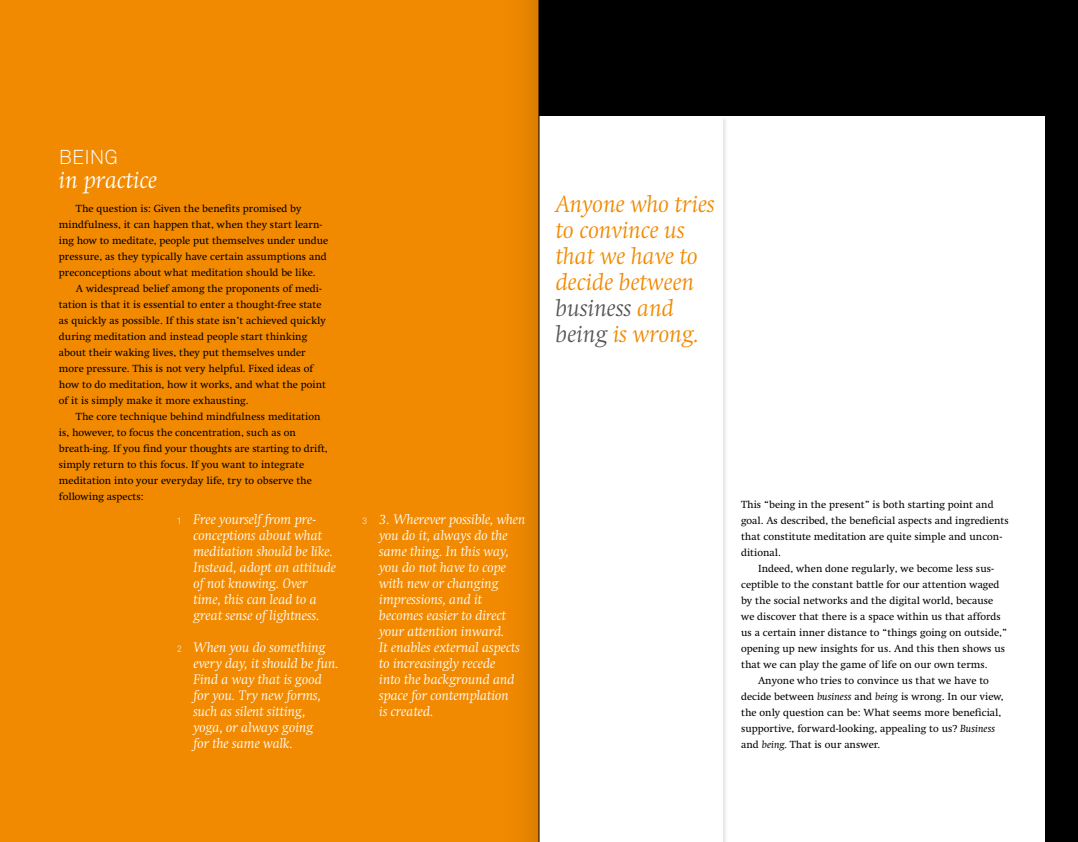
<style>
.page{position:relative;width:1078px;height:842px;background:#fff}
.page>*{position:absolute;margin:0;border:0;box-sizing:border-box;transform-origin:0 0}
.t1{font:italic 300 24px/26px "Swift LT Pro";color:#f18a00}
.t2{font:italic 300 24px "Swift LT Pro";color:#fff}
.t3{font:300 20px "Akkurat";color:#fff}
.t4{font:italic 300 14px/16px "Swift LT Pro";color:#fff}
.t5{font:10.5px/16px "Swift LT Pro";color:#000}
.t6{font:300 9px "Akkurat";color:#fff}
.s1{font-family:"Akkurat";font-style:normal;font-size:9px}
.s2{color:#575756}
.s3{font-style:italic}
</style>
<div class="page">
<div style="left:0;top:0;width:1077px;height:842px;background:#000"></div>
<div style="left:539px;top:116px;width:505px;height:726px;background:#fff"></div>
<div style="left:0;top:0;width:538px;height:842px;background:#f18a00"></div>
<div style="left:537px;top:116px;width:191px;height:726px;background:#000;opacity:.1"></div>
<div style="left:539px;top:117px;width:183px;height:725px;background:#fff"></div>
<hr style="left:538px;top:0;width:1px;height:842px;background:#000">
<div style="left:337px;top:1px;width:201px;height:840px;background:#f18a00"></div>
<h2 class="t3" style="left:59px;top:145px;width:61px">BEING</h2>
<h1 class="t2" style="left:59px;top:166px;width:100px">in practice</h1>
<p class="t5" style="left:59px;top:200px;width:271px;text-indent:17px">The question is: Given the benefits promised by mindfulness, it can happen that, when they start learn&shy;ing how to meditate, people put themselves under undue pressure, as they typically have certain assumptions and preconceptions about what meditation should be like.</p>
<p class="t5" style="left:59px;top:280px;width:269px;text-indent:17px">A widespread belief among the proponents of medi&shy;tation is that it is essential to enter a thought-free state as quickly as possible. If this state isn’t achieved quickly during meditation and instead people start thinking about their waking lives, they put themselves under more pressure. This is not very helpful. Fixed ideas of how to do meditation, how it works, and what the point of it is simply make it more exhausting.</p>
<p class="t5" style="left:59px;top:408px;width:270px;text-indent:17px">The core technique behind mindfulness meditation is, however, to focus the concentration, such as on breath-ing. If you find your thoughts are starting to drift, simply return to this focus. If you want to integrate meditation into your everyday life, try to observe the following aspects:</p>
<h3 class="t4" style="left:193px;top:511px;width:144px">Free yourself from pre&shy;conceptions about what meditation should be like.<br>Instead, adopt an attitude of not knowing. Over time, this can lead to a great sense of lightness.</h3>
<h3 class="t4" style="left:193px;top:639px;width:147px">When you do something every day, it should be fun.<br>Find a way that is good for you. Try new forms, such as silent sitting, yoga, or always going<br>for the same walk.</h3>
<p class="t6" style="left:177px;top:516px;width:7px">1</p>
<p class="t6" style="left:177px;top:644px;width:7px">2</p>
<p class="t4" style="left:379px;top:511px;width:148px;text-indent:-17px"><span class="s1">3</span> 3. Wherever possible, when you do it, always do the same thing. In this way, you do not have to cope with new or changing impressions, and it becomes easier to direct your attention inward.<br>It enables external aspects to increasingly recede<br>into the background and space for contemplation<br>is created.</p>
<h1 class="t1" style="left:555px;top:191px;width:161px">Anyone who tries to convince us that we have to decide between <span class="s2">business</span> and <span class="s2">being</span> is wrong.</h1>
<p class="t5" style="left:741px;top:496px;width:269px">This “being in the present” is both starting point and goal. As described, the beneficial aspects and ingredients that constitute meditation are quite simple and uncon&shy;ditional.</p>
<p class="t5" style="left:758px;top:560px;width:237px">Indeed, when done regularly, we become less sus-</p>
<p class="t5" style="left:741px;top:576px;width:260px">ceptible to the constant battle for our attention waged</p>
<p class="t5" style="left:741px;top:592px;width:254px">by the social networks and the digital world, because</p>
<p class="t5" style="left:741px;top:608px;width:261px">we discover that there is a space within us that affords</p>
<p class="t5" style="left:741px;top:624px;width:267px">us a certain inner distance to “things going on outside,”</p>
<p class="t5" style="left:741px;top:640px;width:265px">opening up new insights for us. And this then shows us</p>
<p class="t5" style="left:741px;top:656px;width:248px">that we can play the game of life on our own terms.</p>
<p class="t5" style="left:758px;top:672px;width:232px">Anyone who tries to convince us that we have to</p>
<p class="t5" style="left:741px;top:688px;width:264px">decide between <span class="s3">business</span> and <span class="s3">being</span> is wrong. In our view,</p>
<p class="t5" style="left:741px;top:704px;width:262px">the only question can be: What seems more beneficial,</p>
<p class="t5" style="left:741px;top:720px;width:255px">supportive, forward-looking, appealing to us? <span class="s3">Business</span></p>
<p class="t5" style="left:741px;top:736px;width:141px">and <span class="s3">being.</span> That is our answer.</p>
</div>
